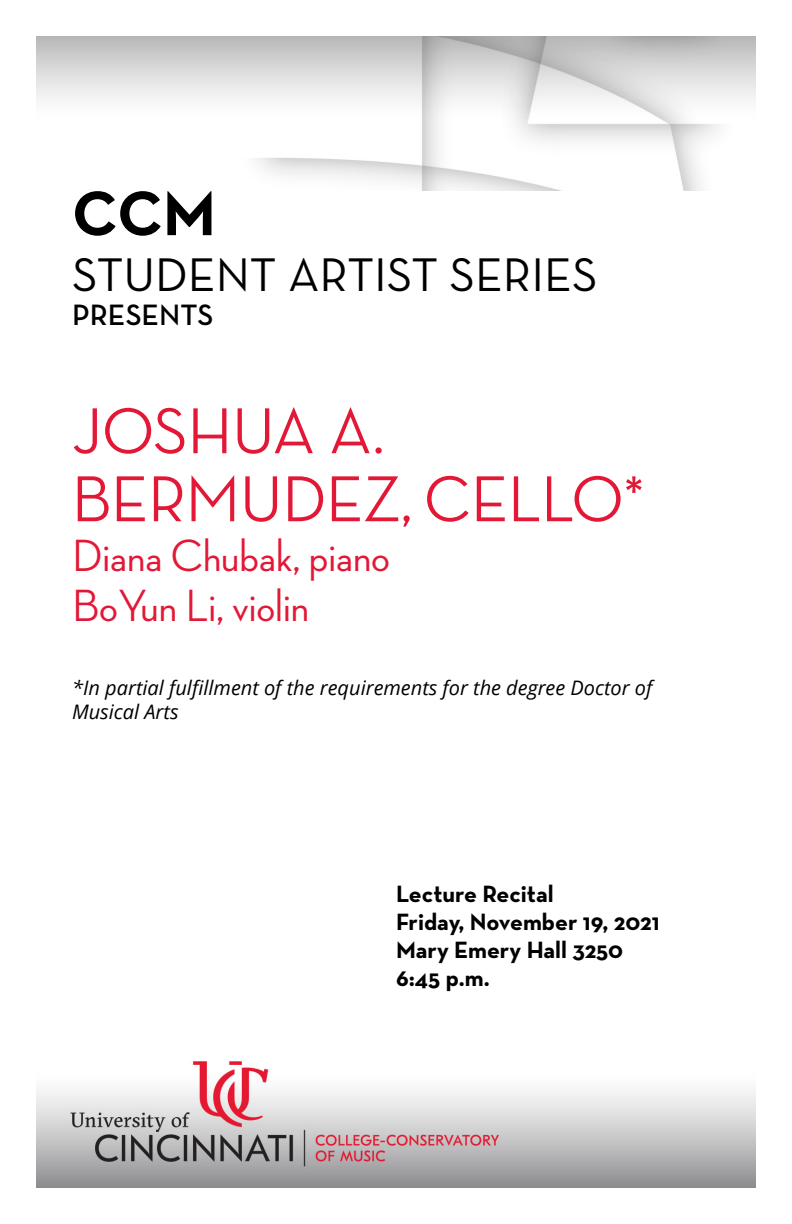
<style>
.page{position:relative;width:792px;height:1224px;background:#fff}
.page>*{position:absolute;margin:0;border:0;box-sizing:border-box;transform-origin:0 0}
.Concert_Title{font:500 66px/68px "Neutra Disp";color:#e31837}
.Page_Intro{font:700 64px "Neutra Text";color:#000}
.Page_Intro-2{font:48px "Neutra Text";color:#000}
.Concert_Title-2{font:500 46px "Neutra Disp";color:#e31837}
.Page_Intro-3{font:600 30px "Neutra Text";color:#000}
.Date_Venue_Time{font:700 24px "Neutra Text";color:#000}
.Program_Body{font:italic 20px/24px "Open Sans";color:#000}
</style>
<div class="page">
<img style="left:36px;top:36px;width:720px;height:154px">
<img style="left:36px;top:1061px;width:720px;height:127px">
<h1 class="Page_Intro" style="left:72px;top:173px;width:145px">CCM</h1>
<h1 class="Page_Intro-2" style="left:72px;top:246px;width:527px">STUDENT ARTIST SERIES</h1>
<h1 class="Page_Intro-3" style="left:72px;top:297px;width:143px">PRESENTS</h1>
<h1 class="Concert_Title" style="left:72px;top:397px;width:575px">JOSHUA A.<br>BERMUDEZ, CELLO*</h1>
<h1 class="Concert_Title-2" style="left:72px;top:530px;width:320px">Diana Chubak, piano</h1>
<h1 class="Concert_Title-2" style="left:72px;top:580px;width:239px">BoYun Li, violin</h1>
<p class="Program_Body" style="left:72px;top:675px;width:582px">*In partial fulfillment of the requirements for the degree Doctor of<br>Musical Arts</p>
<h3 class="Date_Venue_Time" style="left:396px;top:879px;width:159px">Lecture Recital</h3>
<h3 class="Date_Venue_Time" style="left:396px;top:907px;width:265px">Friday, November 19, 2021</h3>
<h3 class="Date_Venue_Time" style="left:396px;top:935px;width:229px">Mary Emery Hall 3250</h3>
<h3 class="Date_Venue_Time" style="left:396px;top:963px;width:95px">6:45 p.m.</h3>
</div>
